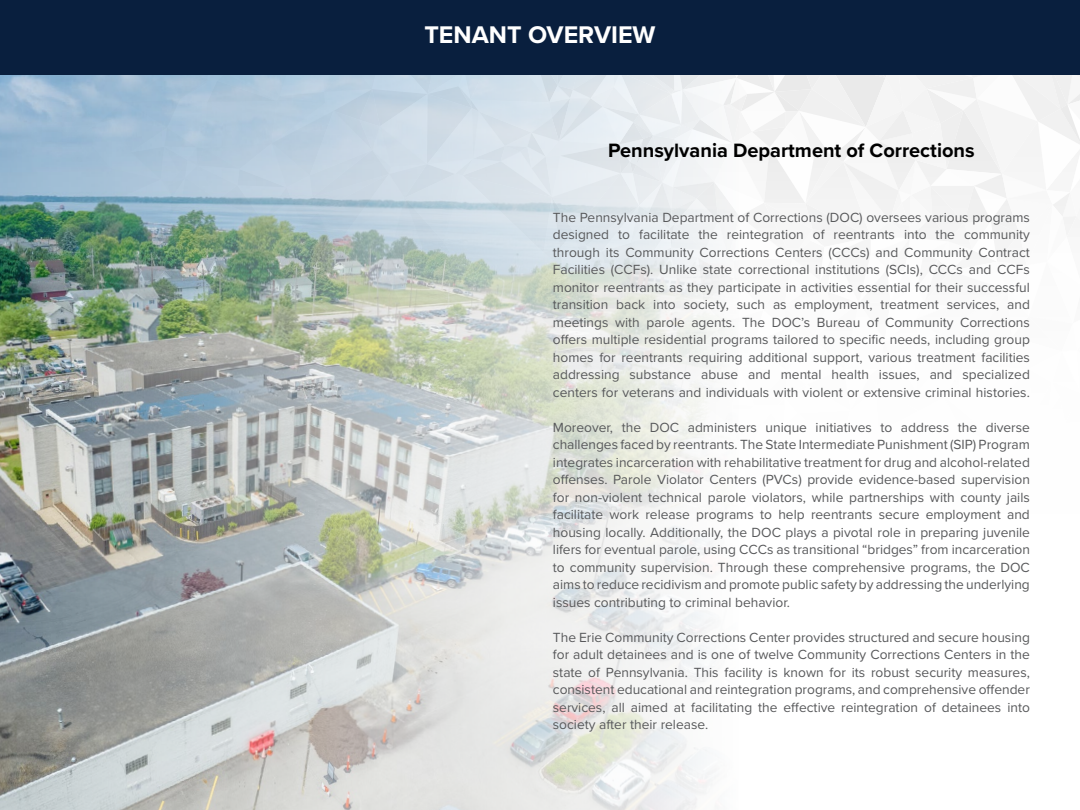
<style>
.page{position:relative;width:1080px;height:810px;background:#fff}
.page>*{position:absolute;margin:0;border:0;box-sizing:border-box;transform-origin:0 0}
.t1{font:700 25px "Proxima Nova";color:#fff}
.t2{font:700 20px "Proxima Nova";color:#000}
.t3{font:13.75px/17.5px "Proxima Nova";color:#58595b;text-align:justify}
</style>
<div class="page">
<svg style="left:0;top:74px;width:1080px;height:177px"></svg>
<img style="left:0;top:75px;width:739px;height:735px">
<div style="left:0;top:0;width:1080px;height:74px;background:#091f3e"></div>
<h1 class="t1" style="left:424px;top:16px;width:233px">TENANT OVERVIEW</h1>
<h2 class="t2" style="left:608px;top:135px;width:368px">Pennsylvania Department of Corrections</h2>
<p class="t3" style="left:553px;top:208px;width:479px">The Pennsylvania Department of Corrections (DOC) oversees various programs designed to facilitate the reintegration of reentrants into the community through its Community Corrections Centers (CCCs) and Community Contract Facilities (CCFs). Unlike state correctional institutions (SCIs), CCCs and CCFs monitor reentrants as they participate in activities essential for their successful transition back into society, such as employment, treatment services, and meetings with parole agents. The DOC’s Bureau of Community Corrections offers multiple residential programs tailored to specific needs, including group homes for reentrants requiring additional support, various treatment facilities addressing substance abuse and mental health issues, and specialized centers for veterans and individuals with violent or extensive criminal histories.</p>
<p class="t3" style="left:553px;top:418px;width:479px">Moreover, the DOC administers unique initiatives to address the diverse challenges faced by reentrants. The State Intermediate Punishment (SIP) Program integrates incarceration with rehabilitative treatment for drug and alcohol-related offenses. Parole Violator Centers (PVCs) provide evidence-based supervision for non-violent technical parole violators, while partnerships with county jails facilitate work release programs to help reentrants secure employment and housing locally. Additionally, the DOC plays a pivotal role in preparing juvenile lifers for eventual parole, using CCCs as transitional “bridges” from incarceration to community supervision. Through these comprehensive programs, the DOC aims to reduce recidivism and promote public safety by addressing the underlying issues contributing to criminal behavior.</p>
<p class="t3" style="left:553px;top:628px;width:479px">The Erie Community Corrections Center provides structured and secure housing for adult detainees and is one of twelve Community Corrections Centers in the state of Pennsylvania. This facility is known for its robust security measures, consistent educational and reintegration programs, and comprehensive offender services, all aimed at facilitating the effective reintegration of detainees into society after their release.</p>
</div>
